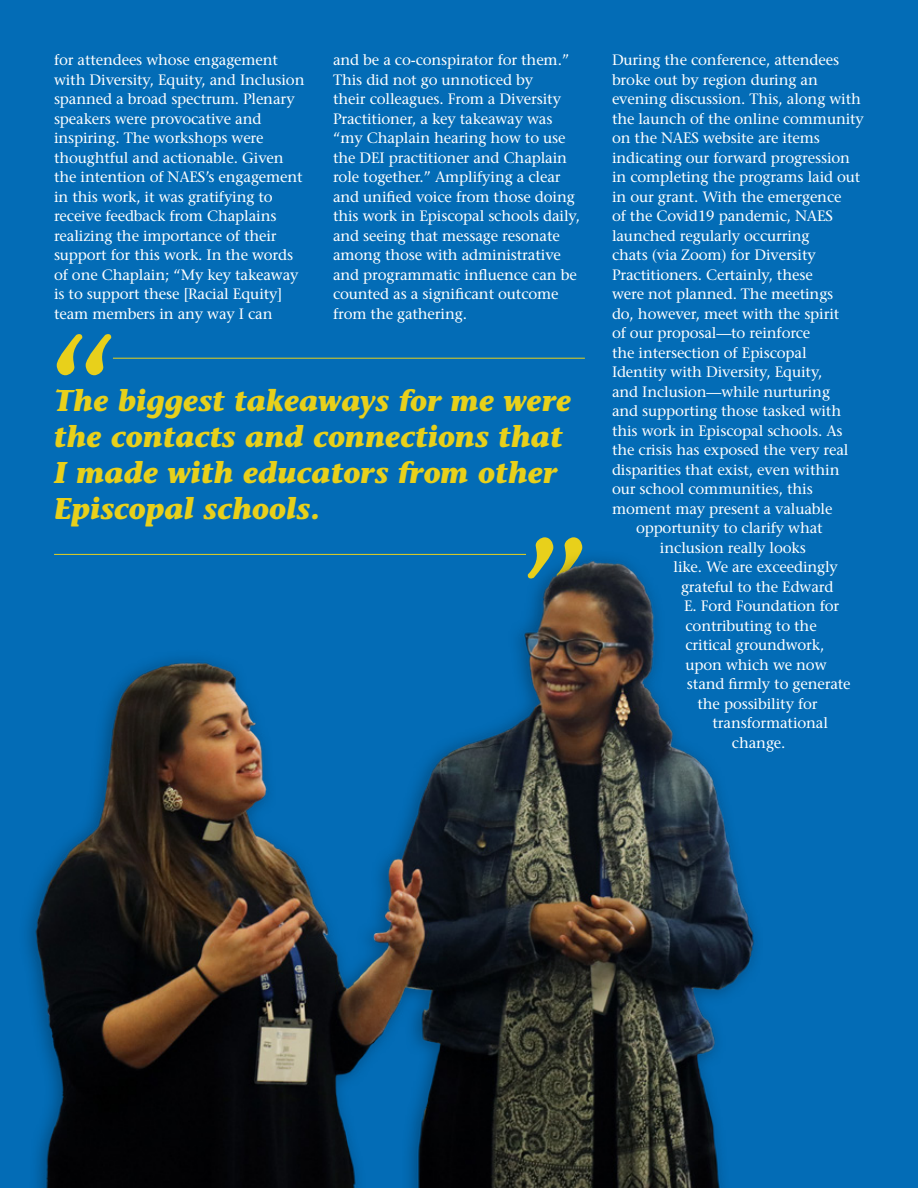
<style>
.page{position:relative;width:918px;height:1188px;background:#036cb6}
.page>*{position:absolute;margin:0;border:0;box-sizing:border-box;transform-origin:0 0}
.t1{font:700 120px "Stone Informal";color:#e8d01b}
.t2{font:italic 700 30px/36px "Stone Informal";color:#e8d01b}
.t3{font:15px/19.5px "Stone Serif";letter-spacing:-.01em;color:#fff}
</style>
<div class="page">
<hr style="left:113px;top:358px;width:472px;height:1px;background:#e8d01b">
<img style="left:27px;top:553px;width:730px;height:635px">
<p class="t3" style="left:54px;top:50px;width:252px">for attendees whose engagement with Diversity, Equity, and Inclusion spanned a broad spectrum. Plenary speakers were provocative and inspiring. The workshops were thoughtful and actionable. Given the intention of NAES’s engagement in this work, it was gratifying to receive feedback from Chaplains realizing the importance of their support for this work. In the words of one Chaplain; “My key takeaway is to support these [Racial Equity] team members in any way I can</p>
<p class="t3" style="left:333px;top:50px;width:248px">and be a co-conspirator for them.”<br>This did not go unnoticed by<br>their colleagues. From a Diversity<br>Practitioner, a key takeaway was “my Chaplain hearing how to use the DEI practitioner and Chaplain role together.” Amplifying a clear and unified voice from those doing this work in Episcopal schools daily, and seeing that message resonate among those with administrative and programmatic influence can be counted as a significant outcome from the gathering.</p>
<p class="t3" style="left:612px;top:50px;width:229px">During the conference, attendees</p>
<p class="t3" style="left:612px;top:70px;width:207px">broke out by region during an</p>
<p class="t3" style="left:612px;top:89px;width:250px">evening discussion. This, along with</p>
<p class="t3" style="left:612px;top:109px;width:254px">the launch of the online community</p>
<p class="t3" style="left:612px;top:128px;width:209px">on the NAES website are items</p>
<p class="t3" style="left:612px;top:148px;width:240px">indicating our forward progression</p>
<p class="t3" style="left:612px;top:167px;width:250px">in completing the programs laid out</p>
<p class="t3" style="left:612px;top:187px;width:231px">in our grant. With the emergence</p>
<p class="t3" style="left:612px;top:206px;width:223px">of the Covid19 pandemic, NAES</p>
<p class="t3" style="left:612px;top:226px;width:199px">launched regularly occurring</p>
<p class="t3" style="left:612px;top:245px;width:205px">chats (via Zoom) for Diversity</p>
<p class="t3" style="left:612px;top:265px;width:202px">Practitioners. Certainly, these</p>
<p class="t3" style="left:612px;top:284px;width:223px">were not planned. The meetings</p>
<p class="t3" style="left:612px;top:304px;width:229px">do, however, meet with the spirit</p>
<p class="t3" style="left:612px;top:323px;width:200px">of our proposal—to reinforce</p>
<p class="t3" style="left:612px;top:343px;width:196px">the intersection of Episcopal</p>
<p class="t3" style="left:612px;top:362px;width:212px">Identity with Diversity, Equity,</p>
<p class="t3" style="left:612px;top:382px;width:220px">and Inclusion—while nurturing</p>
<p class="t3" style="left:612px;top:401px;width:231px">and supporting those tasked with</p>
<p class="t3" style="left:612px;top:421px;width:232px">this work in Episcopal schools. As</p>
<p class="t3" style="left:612px;top:440px;width:238px">the crisis has exposed the very real</p>
<p class="t3" style="left:612px;top:460px;width:229px">disparities that exist, even within</p>
<p class="t3" style="left:612px;top:479px;width:202px">our school communities, this</p>
<p class="t3" style="left:612px;top:499px;width:222px">moment may present a valuable</p>
<p class="t3" style="left:636px;top:518px;width:188px">opportunity to clarify what</p>
<p class="t3" style="left:660px;top:538px;width:147px">inclusion really looks</p>
<p class="t3" style="left:674px;top:557px;width:166px">like. We are exceedingly</p>
<p class="t3" style="left:681px;top:577px;width:154px">grateful to the Edward</p>
<p class="t3" style="left:684px;top:596px;width:157px">E. Ford Foundation for</p>
<p class="t3" style="left:686px;top:616px;width:133px">contributing to the</p>
<p class="t3" style="left:686px;top:635px;width:140px">critical groundwork,</p>
<p class="t3" style="left:686px;top:655px;width:143px">upon which we now</p>
<p class="t3" style="left:687px;top:674px;width:165px">stand firmly to generate</p>
<p class="t3" style="left:697px;top:694px;width:122px">the possibility for</p>
<p class="t3" style="left:712px;top:713px;width:117px">transformational</p>
<p class="t3" style="left:732px;top:733px;width:55px">change.</p>
<h1 class="t1" style="left:121px;top:404px;width:75px;rotate:-180deg">”</h1>
<h2 class="t2" style="left:54px;top:382px;width:519px">The biggest takeaways for me were the contacts and connections that<br>I made with educators from other<br>Episcopal schools.</h2>
<h1 class="t1" style="left:518px;top:509px;width:75px">”</h1>
</div>
